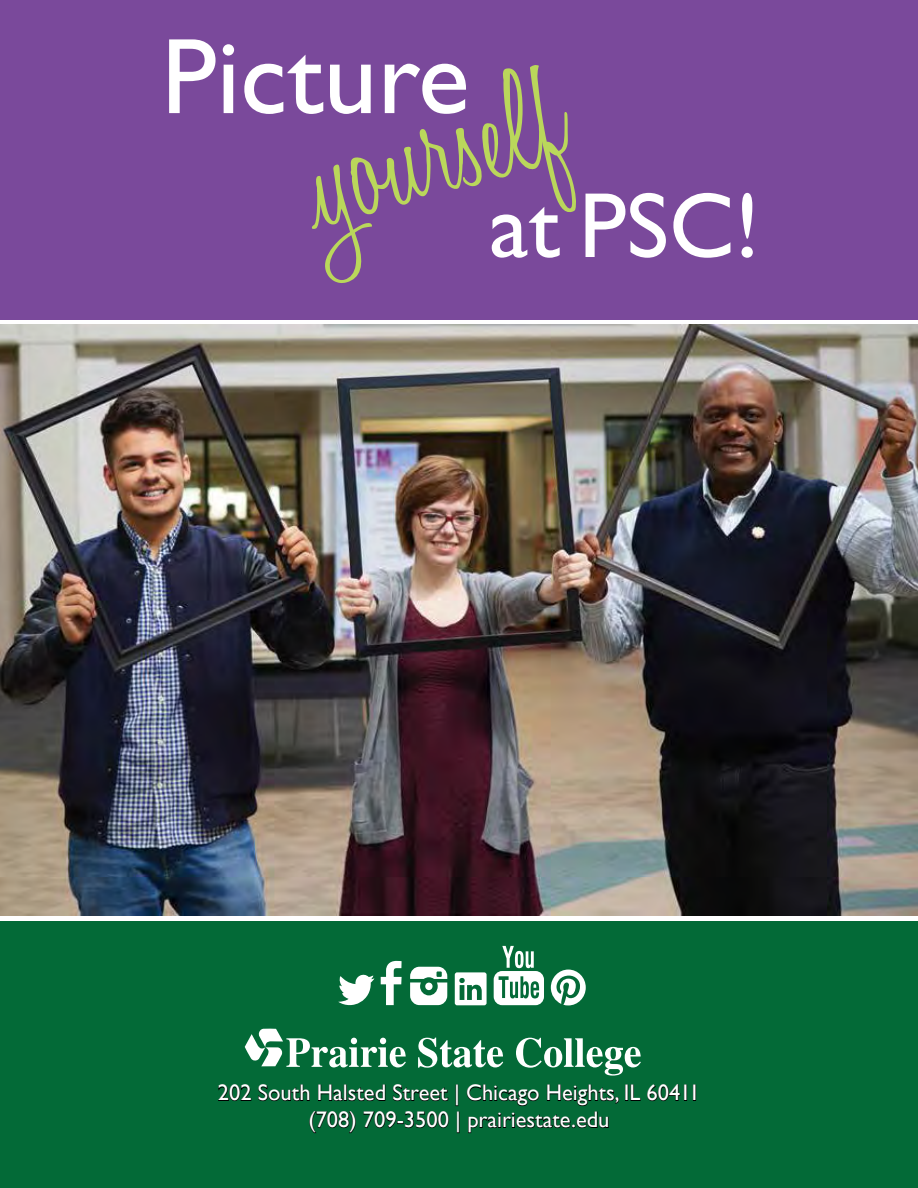
<style>
.page{position:relative;width:918px;height:1188px;background:#fff}
.page>*{position:absolute;margin:0;border:0;box-sizing:border-box;transform-origin:0 0}
.t1{font:300 149.7px "Honey Script";color:#bad75b}
.t2{font:107.85px "Gill Sans";color:#fff}
.t3{font:92.85px "Gill Sans";color:#fff}
.t4{font:22.5px/27px "Gill Sans";color:#fff;text-align:center}
</style>
<div class="page">
<div style="left:0;top:921px;width:918px;height:267px;background:#036a37"></div>
<div style="left:0;top:0;width:918px;height:319px;background:#7a499b"></div>
<img style="left:0;top:324px;width:918px;height:592px">
<svg style="left:218px;top:1084px;width:34px;height:17px"></svg>
<svg style="left:258px;top:1084px;width:52px;height:17px"></svg>
<svg style="left:318px;top:1084px;width:68px;height:17px"></svg>
<svg style="left:393px;top:1084px;width:55px;height:17px"></svg>
<div style="left:456px;top:1085px;width:2px;height:21px;border:1px solid #000"></div>
<div style="left:625px;top:1085px;width:3px;height:15px;border:1px solid #000"></div>
<svg style="left:630px;top:1084px;width:11px;height:17px"></svg>
<svg style="left:647px;top:1084px;width:34px;height:17px"></svg>
<div style="left:684px;top:1085px;width:3px;height:15px;border:1px solid #000"></div>
<div style="left:693px;top:1085px;width:3px;height:15px;border:1px solid #000"></div>
<svg style="left:309px;top:1111px;width:47px;height:22px"></svg>
<svg style="left:363px;top:1111px;width:86px;height:17px"></svg>
<div style="left:457px;top:1112px;width:2px;height:21px;border:1px solid #000"></div>
<svg style="left:466px;top:1084px;width:153px;height:49px"></svg>
<svg style="left:245px;top:1028px;width:161px;height:39px"></svg>
<svg style="left:418px;top:1038px;width:85px;height:30px"></svg>
<svg style="left:516px;top:1038px;width:125px;height:38px"></svg>
<div style="left:494px;top:971px;width:50px;height:34px;background:#fff;border-radius:9px"></div>
<svg style="left:499px;top:976px;width:40px;height:22px"></svg>
<svg style="left:502px;top:946px;width:32px;height:22px"></svg>
<svg style="left:381px;top:961px;width:21px;height:44px"></svg>
<svg style="left:338px;top:974px;width:36px;height:32px"></svg>
<svg style="left:410px;top:967px;width:37px;height:38px"></svg>
<svg style="left:551px;top:970px;width:35px;height:35px"></svg>
<div style="left:455px;top:972px;width:32px;height:33px;background:#fff;border-radius:2px"></div>
<svg style="left:459px;top:978px;width:23px;height:22px"></svg>
<h2 class="t2" style="left:162px;top:13px;width:310px">Picture</h2>
<h1 class="t1" style="left:288px;top:94px;width:259px;rotate:-16deg">yourself</h1>
<h3 class="t3" style="left:489px;top:171px;width:272px">at PSC!</h3>
<p class="t4" style="left:218px;top:1079px;width:484px">202 South Halsted Street | Chicago Heights, IL 60411 (708) 709-3500 | prairiestate.edu</p>
</div>
